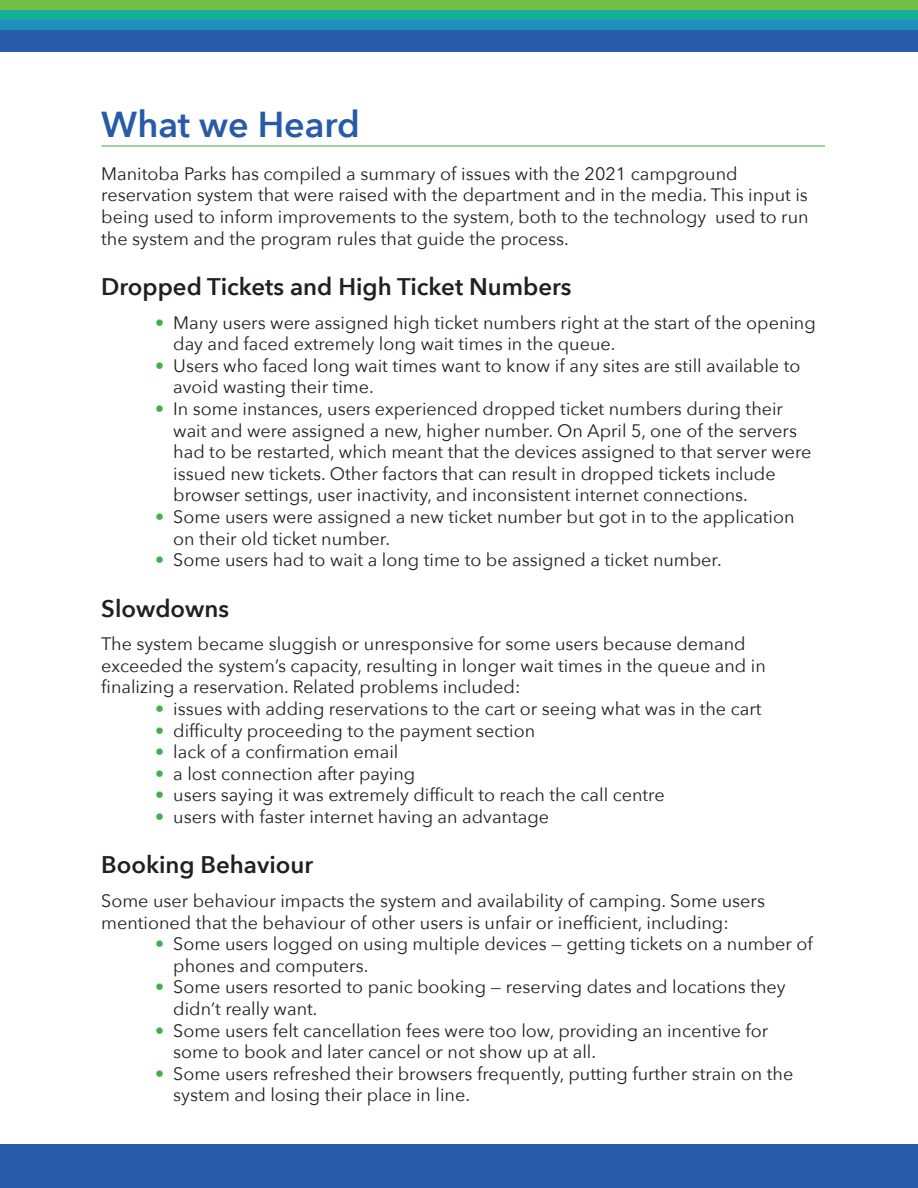
<style>
.page{position:relative;width:918px;height:1188px;background:#fff}
.page>*{position:absolute;margin:0;border:0;box-sizing:border-box;transform-origin:0 0}
.t1{font:600 36px "Avenir Next";color:#275aa8}
.t2{font:600 24px "Avenir Next";color:#231f20}
.t3{font:18px/21.6px "Avenir Next";color:#231f20}
.s1{color:#40ae49}
</style>
<div class="page">
<div style="left:0;top:1145px;width:918px;height:43px;background:#275aa8"></div>
<hr style="left:101px;top:146px;width:724px;height:1px;background:#40ae49">
<div style="left:0;top:0;width:918px;height:10px;background:#71bf44"></div>
<div style="left:0;top:10px;width:918px;height:10px;background:#15af98"></div>
<div style="left:0;top:20px;width:918px;height:10px;background:#218fbc"></div>
<div style="left:0;top:30px;width:918px;height:21px;background:#285ba8"></div>
<p class="t1" style="left:101px;top:94px;width:260px">What we Heard</p>
<p class="t3" style="left:101px;top:162px;width:709px">Manitoba Parks has compiled a summary of issues with the 2021 campground reservation system that were raised with the department and in the media. This input is being used to inform improvements to the system, both to the technology used to run the system and the program rules that guide the process.</p>
<p class="t2" style="left:101px;top:266px;width:472px">Dropped Tickets and High Ticket Numbers</p>
<p class="t3" style="left:173px;top:311px;width:644px;text-indent:-18px"><span class="s1">•</span> Many users were assigned high ticket numbers right at the start of the opening day and faced extremely long wait times in the queue.</p>
<p class="t3" style="left:173px;top:354px;width:629px;text-indent:-18px"><span class="s1">•</span> Users who faced long wait times want to know if any sites are still available to avoid wasting their time.</p>
<p class="t3" style="left:173px;top:397px;width:640px;text-indent:-18px"><span class="s1">•</span> In some instances, users experienced dropped ticket numbers during their wait and were assigned a new, higher number. On April 5, one of the servers had to be restarted, which meant that the devices assigned to that server were issued new tickets. Other factors that can result in dropped tickets include browser settings, user inactivity, and inconsistent internet connections.</p>
<p class="t3" style="left:173px;top:505px;width:623px;text-indent:-18px"><span class="s1">•</span> Some users were assigned a new ticket number but got in to the application on their old ticket number.</p>
<p class="t3" style="left:155px;top:548px;width:568px"><span class="s1">•</span> Some users had to wait a long time to be assigned a ticket number.</p>
<p class="t2" style="left:101px;top:588px;width:129px">Slowdowns</p>
<p class="t3" style="left:101px;top:632px;width:666px">The system became sluggish or unresponsive for some users because demand exceeded the system’s capacity, resulting in longer wait times in the queue and in finalizing a reservation. Related problems included:</p>
<p class="t3" style="left:155px;top:697px;width:608px"><span class="s1">•</span> issues with adding reservations to the cart or seeing what was in the cart</p>
<p class="t3" style="left:155px;top:719px;width:382px"><span class="s1">•</span> difficulty proceeding to the payment section</p>
<p class="t3" style="left:155px;top:740px;width:245px"><span class="s1">•</span> lack of a confirmation email</p>
<p class="t3" style="left:155px;top:762px;width:262px"><span class="s1">•</span> a lost connection after paying</p>
<p class="t3" style="left:155px;top:784px;width:511px"><span class="s1">•</span> users saying it was extremely difficult to reach the call centre</p>
<p class="t3" style="left:155px;top:805px;width:395px"><span class="s1">•</span> users with faster internet having an advantage</p>
<p class="t2" style="left:101px;top:845px;width:214px">Booking Behaviour</p>
<p class="t3" style="left:101px;top:889px;width:665px">Some user behaviour impacts the system and availability of camping. Some users mentioned that the behaviour of other users is unfair or inefficient, including:</p>
<p class="t3" style="left:173px;top:932px;width:641px;text-indent:-18px"><span class="s1">•</span> Some users logged on using multiple devices — getting tickets on a number of phones and computers.</p>
<p class="t3" style="left:173px;top:976px;width:614px;text-indent:-18px"><span class="s1">•</span> Some users resorted to panic booking — reserving dates and locations they didn’t really want.</p>
<p class="t3" style="left:173px;top:1019px;width:597px;text-indent:-18px"><span class="s1">•</span> Some users felt cancellation fees were too low, providing an incentive for some to book and later cancel or not show up at all.</p>
<p class="t3" style="left:173px;top:1062px;width:622px;text-indent:-18px"><span class="s1">•</span> Some users refreshed their browsers frequently, putting further strain on the system and losing their place in line.</p>
</div>
